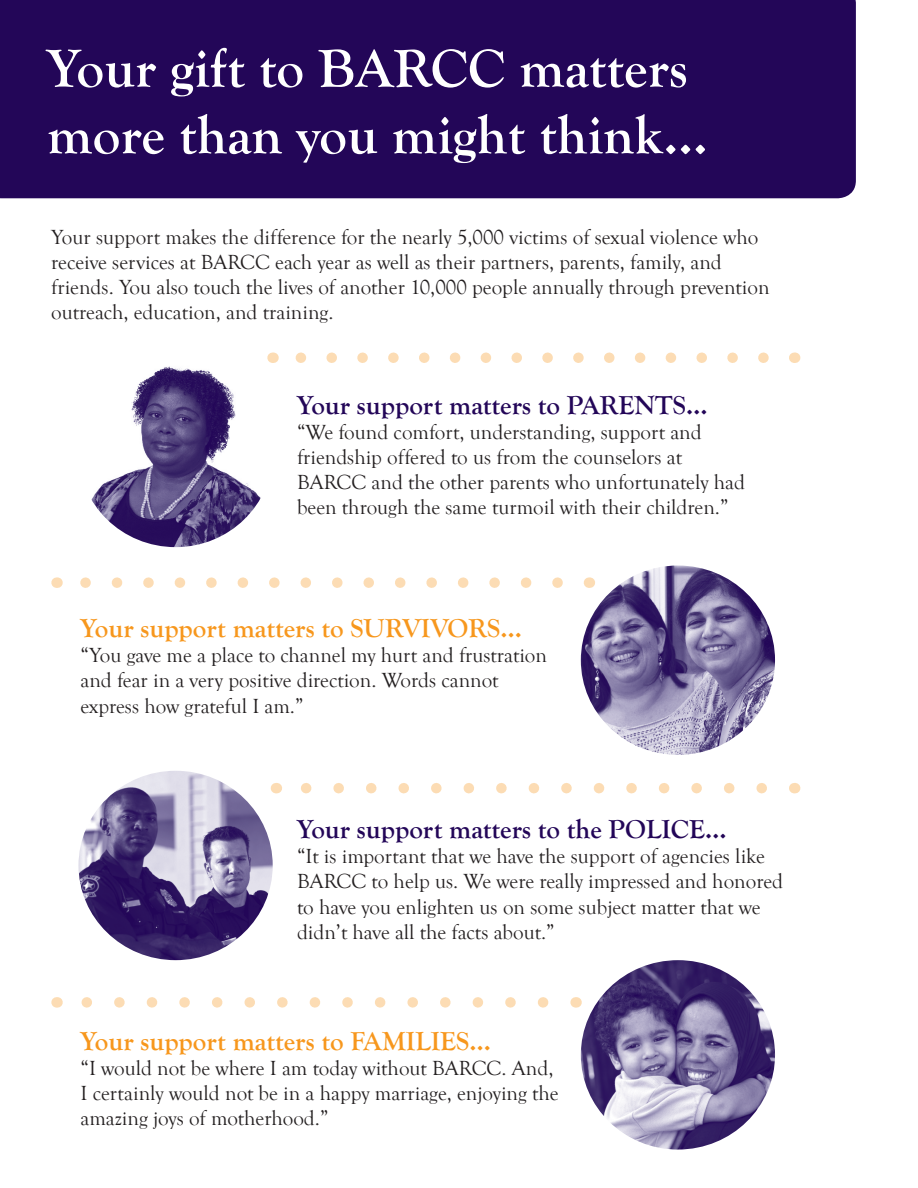
<style>
.page{position:relative;width:918px;height:1188px;background:#fff}
.page>*{position:absolute;margin:0;border:0;box-sizing:border-box;transform-origin:0 0}
.t1{font:700 55.5px "Goudy Old Style T";color:#fff}
.t2{font:700 27px "Goudy Old Style T";color:#f7971d}
.t3{font:700 27px "Goudy Old Style T";color:#230658}
.t4{font:21px/25.2px "Goudy Old Style T";color:#231f20}
</style>
<div class="page">
<div style="left:0;top:0;width:856px;height:198px;background:#230658"></div>
<img style="left:91px;top:366px;width:170px;height:181px">
<svg style="left:295px;top:352px;width:469px;height:11px"></svg>
<svg style="left:80px;top:577px;width:478px;height:11px"></svg>
<svg style="left:301px;top:783px;width:461px;height:10px"></svg>
<img style="left:79px;top:771px;width:194px;height:189px">
<img style="left:581px;top:566px;width:194px;height:189px">
<img style="left:581px;top:960px;width:194px;height:190px">
<svg style="left:81px;top:997px;width:462px;height:11px"></svg>
<p class="t1" style="left:47px;top:38px;width:642px">Your gift to BARCC matters</p>
<p class="t1" style="left:47px;top:104px;width:662px">more than you might think...</p>
<p class="t4" style="left:51px;top:225px;width:720px">Your support makes the difference for the nearly 5,000 victims of sexual violence who receive services at BARCC each year as well as their partners, parents, family, and friends. You also touch the lives of another 10,000 people annually through prevention outreach, education, and training.</p>
<p class="t3" style="left:297px;top:390px;width:412px">Your support matters to PARENTS…</p>
<p class="t4" style="left:297px;top:420px;width:450px">“We found comfort, understanding, support and friendship offered to us from the counselors at BARCC and the other parents who unfortunately had been through the same turmoil with their children.”</p>
<p class="t2" style="left:81px;top:613px;width:443px">Your support matters to SURVIVORS…</p>
<p class="t4" style="left:81px;top:643px;width:468px">“You gave me a place to channel my hurt and frustration and fear in a very positive direction. Words cannot express how grateful I am.”</p>
<p class="t3" style="left:297px;top:814px;width:431px">Your support matters to the POLICE…</p>
<p class="t4" style="left:297px;top:844px;width:488px">“It is important that we have the support of agencies like BARCC to help us. We were really impressed and honored to have you enlighten us on some subject matter that we didn’t have all the facts about.”</p>
<p class="t2" style="left:81px;top:1026px;width:412px">Your support matters to FAMILIES…</p>
<p class="t4" style="left:81px;top:1056px;width:480px">“I would not be where I am today without BARCC. And,<br>I certainly would not be in a happy marriage, enjoying the amazing joys of motherhood.”</p>
</div>
